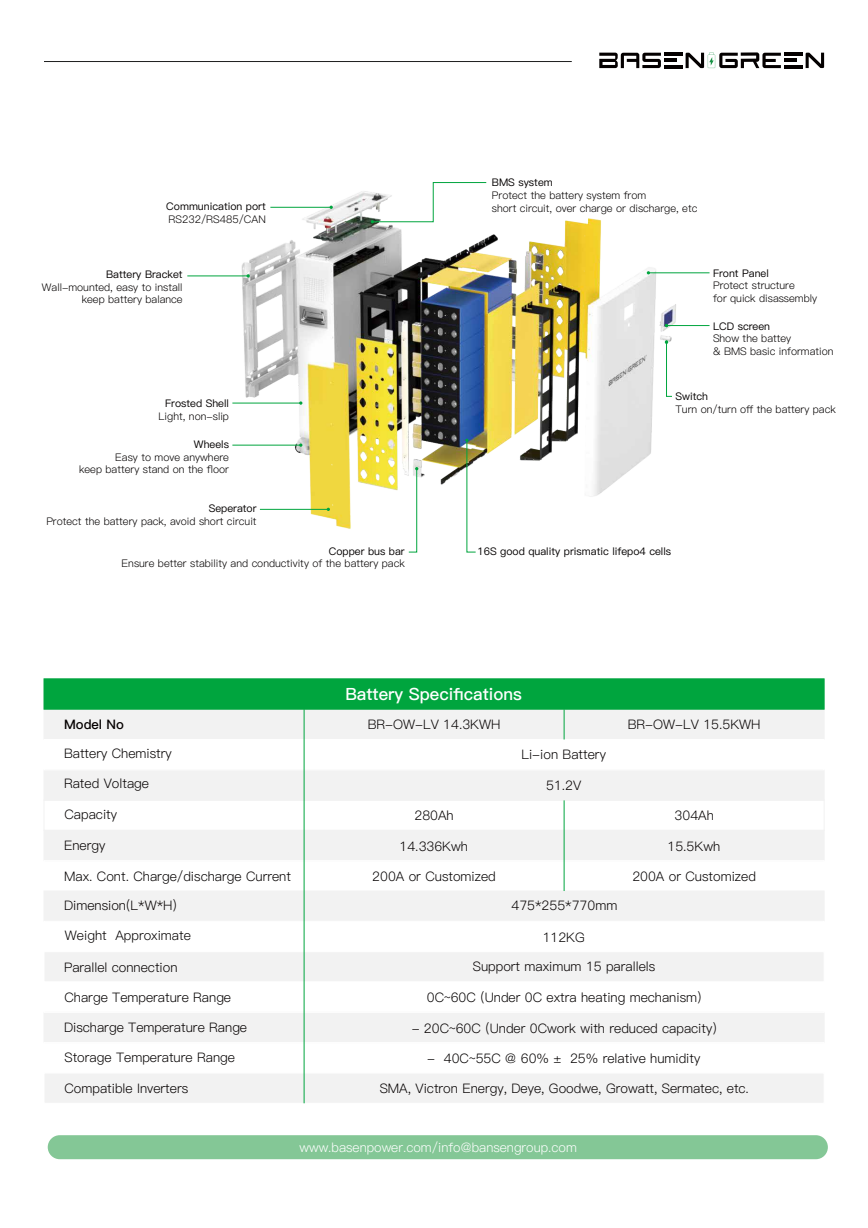
<style>
.page{position:relative;width:868px;height:1228px;background:#fff}
.page>*{position:absolute;margin:0;border:0;box-sizing:border-box;transform-origin:0 0}
.t1{font:16.87px "Ping Fang SC Bold";color:#fff}
.t2{font:13.09px "Ping Fang SC Regular";color:#040000}
.t3{font:13.09px "Ping Fang SC Bold";color:#040000}
.t4{font:12.95px "Ping Fang SC Regular";color:#fff}
.t5{font:10.5px/12.6px "Ping Fang SC Regular";color:#040000}
.t6{font:10.5px "Ping Fang SC Medium";color:#040000}
</style>
<div class="page">
<div style="left:44px;top:769px;width:780px;height:31px;background:#f2f2f2"></div>
<div style="left:48px;top:1135px;width:780px;height:24px;background:#84c796;border-radius:12px"></div>
<hr style="left:44px;top:61px;width:528px;height:1px;background:#1d1e1e">
<hr style="left:784px;top:53px;width:18px;height:3px;background:#040000">
<hr style="left:784px;top:65px;width:18px;height:3px;background:#040000">
<svg style="left:806px;top:53px;width:18px;height:15px"></svg>
<hr style="left:664px;top:53px;width:18px;height:3px;background:#040000">
<hr style="left:664px;top:65px;width:18px;height:3px;background:#040000">
<svg style="left:599px;top:53px;width:77px;height:15px"></svg>
<svg style="left:686px;top:52px;width:110px;height:16px"></svg>
<div style="left:44px;top:709px;width:780px;height:30px;background:#f2f2f2;border:1px solid #f2f2f2"></div>
<div style="left:44px;top:678px;width:780px;height:31px;background:#00a53e;border:1px solid #00a53e"></div>
<div style="left:44px;top:800px;width:780px;height:30px;border:1px solid #f2f2f2"></div>
<div style="left:44px;top:830px;width:780px;height:30px;background:#f2f2f2"></div>
<div style="left:44px;top:890px;width:780px;height:31px;background:#f2f2f2"></div>
<div style="left:44px;top:1012px;width:780px;height:30px;background:#f2f2f2"></div>
<div style="left:44px;top:951px;width:780px;height:31px;background:#f2f2f2;border:1px solid #fff"></div>
<div style="left:44px;top:1072px;width:780px;height:31px;background:#f2f2f2;border:1px solid #fff"></div>
<hr style="left:564px;top:800px;width:1px;height:91px;background:#00a53e">
<hr style="left:564px;top:709px;width:1px;height:30px;background:#00a53e">
<hr style="left:304px;top:709px;width:1px;height:394px;background:#00a53e">
<img style="left:187px;top:191px;width:523px;height:338px">
<hr style="left:187px;top:275px;width:61px;height:1px;background:#00a53e">
<hr style="left:270px;top:207px;width:61px;height:1px;background:#00a53e">
<hr style="left:649px;top:272px;width:61px;height:1px;background:#00a53e">
<svg style="left:371px;top:182px;width:116px;height:41px"></svg>
<hr style="left:667px;top:325px;width:43px;height:1px;background:#00a53e">
<svg style="left:665px;top:340px;width:8px;height:57px"></svg>
<hr style="left:232px;top:403px;width:69px;height:1px;background:#00a53e">
<hr style="left:232px;top:445px;width:69px;height:1px;background:#00a53e">
<hr style="left:260px;top:509px;width:68px;height:1px;background:#00a53e">
<svg style="left:408px;top:467px;width:10px;height:86px"></svg>
<svg style="left:465px;top:438px;width:11px;height:115px"></svg>
<p class="t6" style="left:166px;top:200px;width:101px">Communication port</p>
<p class="t5" style="left:169px;top:213px;width:99px">RS232/RS485/CAN</p>
<p class="t6" style="left:106px;top:268px;width:78px">Battery Bracket</p>
<p class="t5" style="left:42px;top:281px;width:142px;text-align:right">Wall-mounted, easy to install keep battery balance</p>
<p class="t6" style="left:165px;top:397px;width:65px">Frosted Shell</p>
<p class="t5" style="left:158px;top:410px;width:72px">Light, non-slip</p>
<p class="t6" style="left:194px;top:438px;width:37px">Wheels</p>
<p class="t5" style="left:79px;top:450px;width:151px;text-align:right">Easy to move anywhere<br>keep battery stand on the floor</p>
<p class="t6" style="left:209px;top:502px;width:49px">Seperator</p>
<p class="t5" style="left:46px;top:515px;width:212px">Protect the battery pack, avoid short circuit</p>
<p class="t6" style="left:329px;top:545px;width:77px">Copper bus bar</p>
<p class="t5" style="left:122px;top:557px;width:285px">Ensure better stability and conductivity of the battery pack</p>
<p class="t6" style="left:492px;top:176px;width:62px">BMS system</p>
<p class="t5" style="left:492px;top:189px;width:207px">Protect the battery system from<br>short circuit, over charge or discharge, etc</p>
<p class="t6" style="left:713px;top:267px;width:57px">Front Panel</p>
<p class="t5" style="left:713px;top:279px;width:106px">Protect structure<br>for quick disassembly</p>
<p class="t6" style="left:713px;top:319px;width:59px">LCD screen</p>
<p class="t5" style="left:713px;top:332px;width:122px">Show the battey<br>&amp; BMS basic information</p>
<p class="t6" style="left:675px;top:390px;width:34px">Switch</p>
<p class="t5" style="left:675px;top:403px;width:162px">Turn on/turn off the battery pack</p>
<p class="t6" style="left:477px;top:545px;width:195px">16S good quality prismatic lifepo4 cells</p>
<p class="t1" style="left:345px;top:684px;width:178px">Battery Specifications</p>
<p class="t3" style="left:64px;top:716px;width:61px">Model No</p>
<p class="t2" style="left:64px;top:745px;width:109px">Battery Chemistry</p>
<p class="t2" style="left:521px;top:746px;width:86px">Li-ion Battery</p>
<p class="t2" style="left:64px;top:776px;width:87px">Rated Voltage</p>
<p class="t2" style="left:546px;top:777px;width:37px">51.2V</p>
<p class="t2" style="left:64px;top:806px;width:54px">Capacity</p>
<p class="t2" style="left:64px;top:837px;width:43px">Energy</p>
<p class="t2" style="left:64px;top:868px;width:229px">Max. Cont. Charge/discharge Current</p>
<p class="t2" style="left:64px;top:897px;width:114px">Dimension(L*W*H)</p>
<p class="t2" style="left:65px;top:927px;width:128px">Weight Approximate</p>
<p class="t2" style="left:368px;top:716px;width:134px">BR-OW-LV 14.3KWH</p>
<p class="t2" style="left:415px;top:808px;width:41px">280Ah</p>
<p class="t2" style="left:400px;top:838px;width:70px">14.336Kwh</p>
<p class="t2" style="left:372px;top:868px;width:125px">200A or Customized</p>
<p class="t2" style="left:511px;top:897px;width:107px">475*255*770mm</p>
<p class="t2" style="left:543px;top:929px;width:44px">112KG</p>
<p class="t2" style="left:628px;top:716px;width:134px">BR-OW-LV 15.5KWH</p>
<p class="t2" style="left:675px;top:808px;width:41px">304Ah</p>
<p class="t2" style="left:668px;top:838px;width:54px">15.5Kwh</p>
<p class="t2" style="left:632px;top:868px;width:125px">200A or Customized</p>
<p class="t2" style="left:473px;top:958px;width:184px">Support maximum 15 parallels</p>
<p class="t2" style="left:64px;top:959px;width:115px">Parallel connection</p>
<p class="t2" style="left:64px;top:989px;width:168px">Charge Temperature Range</p>
<p class="t2" style="left:427px;top:989px;width:276px">0C~60C (Under 0C extra heating mechanism)</p>
<p class="t2" style="left:64px;top:1019px;width:185px">Discharge Temperature Range</p>
<p class="t2" style="left:412px;top:1020px;width:307px">- 20C~60C (Under 0Cwork with reduced capacity)</p>
<p class="t2" style="left:65px;top:1049px;width:172px">Storage Temperature Range</p>
<p class="t2" style="left:427px;top:1050px;width:275px">- 40C~55C @ 60% ± 25% relative humidity</p>
<p class="t2" style="left:64px;top:1080px;width:125px">Compatible Inverters</p>
<p class="t2" style="left:380px;top:1080px;width:371px">SMA, Victron Energy, Deye, Goodwe, Growatt, Sermatec, etc.</p>
<p class="t4" style="left:299px;top:1139px;width:279px">www.basenpower.com/info@bansengroup.com</p>
</div>
